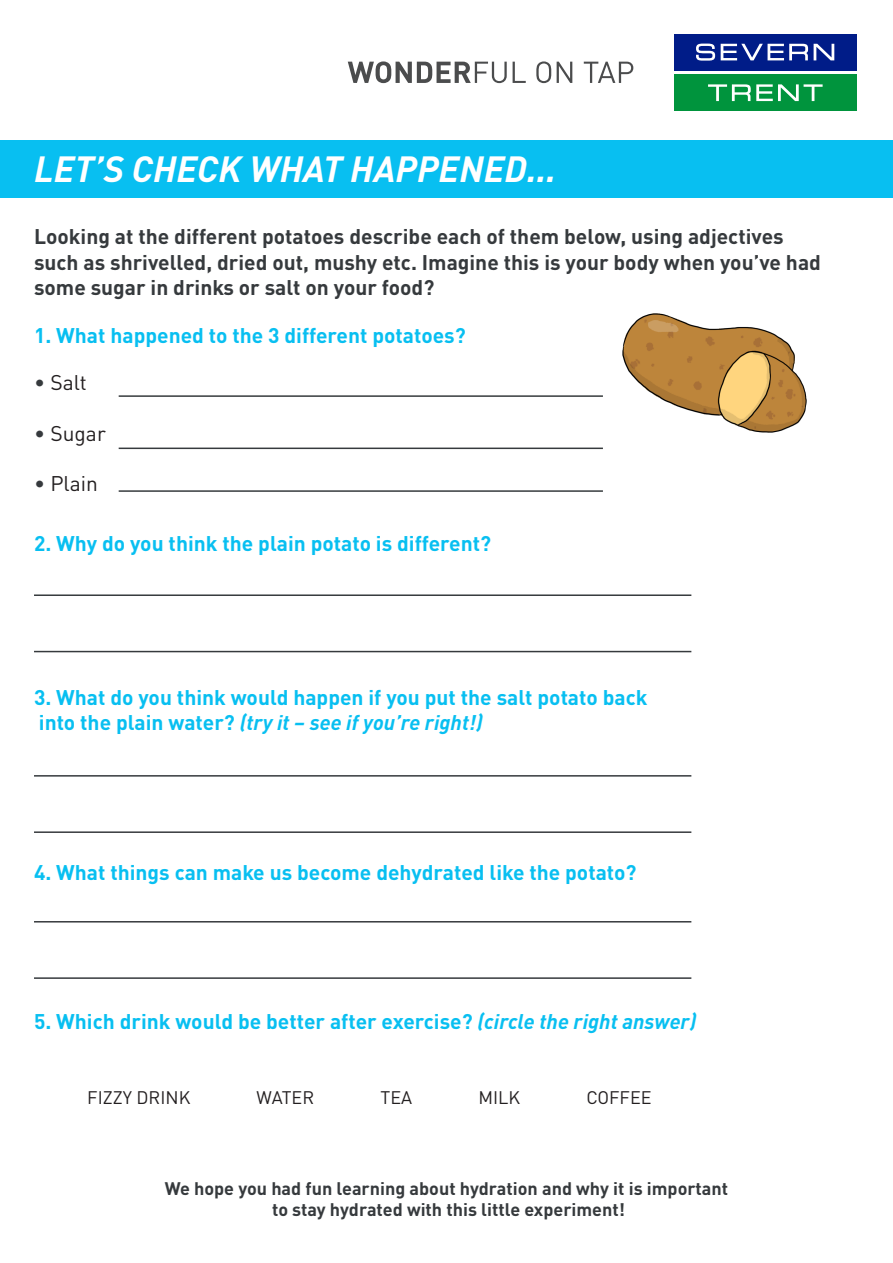
<style>
.page{position:relative;width:893px;height:1263px;background:#fff}
.page>*{position:absolute;margin:0;border:0;box-sizing:border-box;transform-origin:0 0}
.t1{font:italic 700 36px "DINOT";color:#fff}
.t2{font:700 21px "DINOT";color:#08bff1}
.t3{font:700 21px/25.2px "DINOT";color:#363a3d}
.t4{font:italic 700 21px "DINOT";color:#08bff1}
.t5{font:21px "DINOT";color:#231f20}
.t6{font:700 18px "DINOT";color:#363a3d}
.t7{font:18px "DINOT";color:#231f20}
.s1{color:#363a3d}
.s2{font-style:normal}
.s3{font-style:italic}
</style>
<div class="page">
<div style="left:0;top:140px;width:893px;height:58px;background:#08bff1"></div>
<div style="left:674px;top:34px;width:183px;height:36px;background:#001c88"></div>
<div style="left:674px;top:75px;width:183px;height:36px;background:#00943d"></div>
<svg style="left:696px;top:44px;width:19px;height:17px"></svg>
<svg style="left:721px;top:44px;width:87px;height:16px"></svg>
<svg style="left:814px;top:44px;width:20px;height:16px"></svg>
<svg style="left:708px;top:84px;width:115px;height:17px"></svg>
<svg style="left:348px;top:61px;width:159px;height:22px"></svg>
<svg style="left:513px;top:62px;width:13px;height:21px"></svg>
<svg style="left:536px;top:61px;width:15px;height:22px"></svg>
<svg style="left:557px;top:62px;width:15px;height:21px"></svg>
<svg style="left:584px;top:62px;width:49px;height:21px"></svg>
<img style="left:622px;top:314px;width:185px;height:119px">
<hr style="left:34px;top:594px;width:657px;height:2px;background:#363a3d">
<hr style="left:34px;top:651px;width:657px;height:1px;background:#363a3d">
<hr style="left:34px;top:775px;width:657px;height:2px;background:#363a3d">
<hr style="left:34px;top:831px;width:657px;height:2px;background:#363a3d">
<hr style="left:34px;top:921px;width:657px;height:1px;background:#363a3d">
<hr style="left:34px;top:977px;width:657px;height:2px;background:#363a3d">
<hr style="left:119px;top:395px;width:484px;height:2px;background:#363a3d">
<hr style="left:119px;top:448px;width:484px;height:1px;background:#363a3d">
<hr style="left:119px;top:490px;width:484px;height:2px;background:#363a3d">
<p class="t1" style="left:34px;top:146px;width:524px">LET’S CHECK WHAT HAPPENED...</p>
<p class="t3" style="left:34px;top:224px;width:788px">Looking at the different potatoes describe each of them below, using adjectives such as shrivelled, dried out, mushy etc. Imagine this is your body when you’ve had some sugar in drinks or salt on your food?</p>
<p class="t2" style="left:34px;top:322px;width:433px">1. What happened to the 3 different potatoes?</p>
<p class="t5" style="left:34px;top:370px;width:54px"><span class="s1">•</span> Salt</p>
<p class="t5" style="left:34px;top:420px;width:73px"><span class="s1">•</span> Sugar</p>
<p class="t5" style="left:34px;top:470px;width:65px"><span class="s1">•</span> Plain</p>
<p class="t2" style="left:34px;top:530px;width:459px">2. Why do you think the plain potato is different?</p>
<p class="t2" style="left:34px;top:684px;width:615px">3. What do you think would happen if you put the salt potato back</p>
<p class="t4" style="left:39px;top:709px;width:445px"><span class="s2">into the plain water?</span> (try it – see if you’re right!)</p>
<p class="t2" style="left:34px;top:859px;width:604px">4. What things can make us become dehydrated like the potato?</p>
<p class="t2" style="left:34px;top:1007px;width:664px">5. Which drink would be better after exercise? <span class="s3">(circle the right answer)</span></p>
<p class="t7" style="left:87px;top:1086px;width:105px">FIZZY DRINK</p>
<p class="t7" style="left:257px;top:1086px;width:59px">WATER</p>
<p class="t7" style="left:380px;top:1086px;width:33px">TEA</p>
<p class="t7" style="left:478px;top:1086px;width:43px">MILK</p>
<p class="t7" style="left:586px;top:1086px;width:67px">COFFEE</p>
<p class="t6" style="left:165px;top:1176px;width:565px">We hope you had fun learning about hydration and why it is important</p>
<p class="t6" style="left:272px;top:1198px;width:354px">to stay hydrated with this little experiment!</p>
</div>
